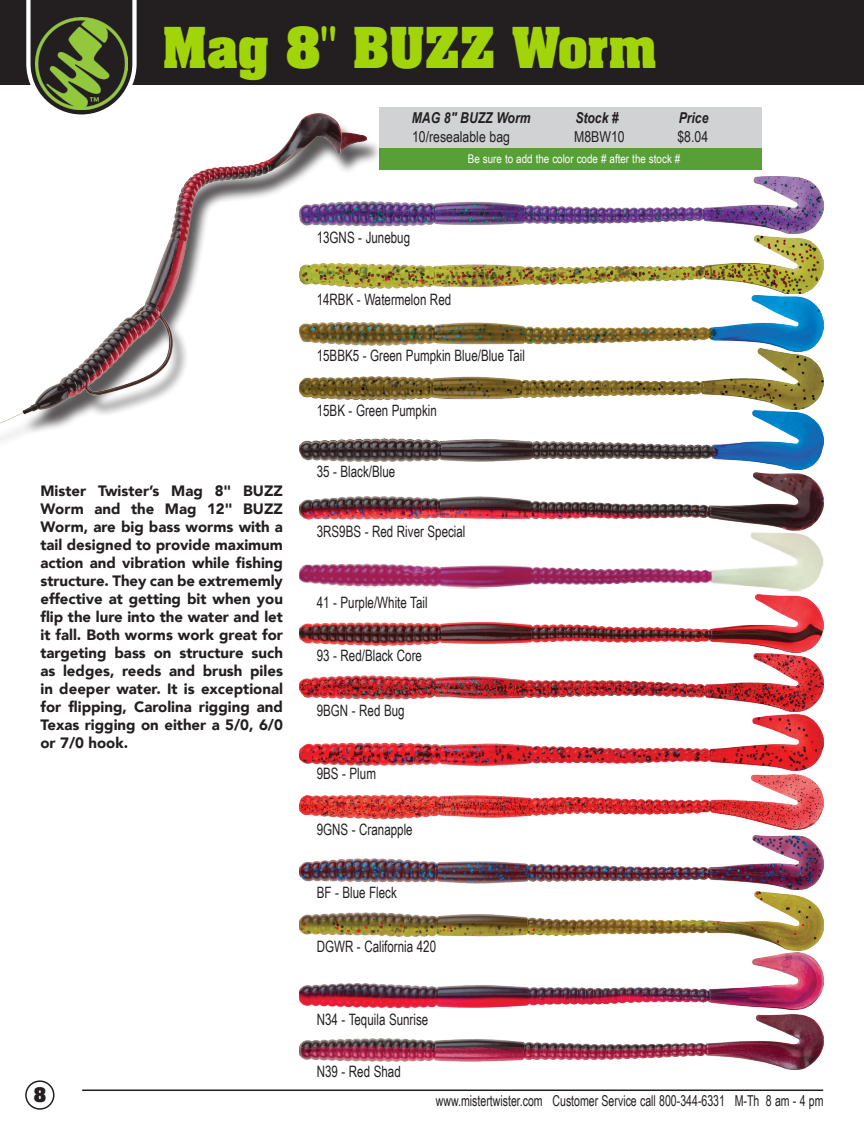
<style>
.page{position:relative;width:864px;height:1134px;background:#fff}
.page>*{position:absolute;margin:0;border:0;box-sizing:border-box;transform-origin:0 0}
.t1{font:700 48px "Aachen Std";color:#a2d40a}
.t2{font:700 17.1px "Aachen Std";color:#231f20}
.t3{font:15.75px "Arial Narrow";color:#231f20;scale:.9 1}
.t4{font:900 15px/18px "Avenir";color:#231f20;text-align:justify}
.t5{font:15px "Arial Narrow";color:#231f20;scale:.86 1}
.t6{font:15px "Arial Narrow";color:#231f20}
.t7{font:italic 700 15px "Arial Narrow";color:#231f20}
.t8{font:12px "Arial Narrow";color:#fff}
</style>
<div class="page">
<div style="left:0;top:0;width:864px;height:85px;background:#231f20"></div>
<hr style="left:82px;top:1090px;width:741px;height:1px;background:#231f20">
<svg style="left:26px;top:0;width:111px;height:113px"></svg>
<img style="left:35px;top:17px;width:93px;height:93px">
<img style="left:299px;top:775px;width:524px;height:55px">
<img style="left:299px;top:891px;width:524px;height:59px">
<img style="left:299px;top:1014px;width:524px;height:55px">
<img style="left:299px;top:835px;width:524px;height:54px">
<img style="left:299px;top:715px;width:524px;height:55px">
<img style="left:299px;top:472px;width:524px;height:56px">
<img style="left:299px;top:595px;width:524px;height:117px">
<img style="left:299px;top:953px;width:524px;height:56px">
<img style="left:299px;top:528px;width:524px;height:64px">
<div style="left:380px;top:107px;width:382px;height:63px;background:#d1d2d4"></div>
<div style="left:380px;top:148px;width:382px;height:22px;background:#589f38"></div>
<div style="left:0;top:119px;width:382px;height:342px;background:#fff"></div>
<img style="left:0;top:113px;width:366px;height:325px">
<img style="left:299px;top:351px;width:524px;height:118px">
<img style="left:299px;top:177px;width:524px;height:57px">
<img style="left:299px;top:236px;width:524px;height:115px">
<div style="left:25px;top:1080px;width:30px;height:30px;border:2px solid #231f20;border-radius:50%"></div>
<p class="t1" style="left:162px;top:13px;width:496px">Mag 8" BUZZ Worm</p>
<p class="t7" style="left:412px;top:106px;width:120px">MAG 8" BUZZ Worm</p>
<p class="t7" style="left:575px;top:106px;width:45px">Stock #</p>
<p class="t7" style="left:679px;top:106px;width:31px">Price</p>
<p class="t6" style="left:412px;top:126px;width:100px">10/resealable bag</p>
<p class="t6" style="left:574px;top:126px;width:52px">M8BW10</p>
<p class="t6" style="left:677px;top:126px;width:32px">$8.04</p>
<p class="t8" style="left:468px;top:150px;width:214px">Be sure to add the color code # after the stock #</p>
<p class="t3" style="left:317px;top:226px;width:105px">13GNS - Junebug</p>
<p class="t3" style="left:317px;top:288px;width:151px">14RBK - Watermelon Red</p>
<p class="t3" style="left:317px;top:344px;width:233px">15BBK5 - Green Pumpkin Blue/Blue Tail</p>
<p class="t3" style="left:317px;top:399px;width:135px">15BK - Green Pumpkin</p>
<p class="t4" style="left:40px;top:482px;width:244px">Mister Twister’s Mag 8" BUZZ Worm and the Mag 12" BUZZ Worm, are big bass worms with a tail designed to provide maximum action and vibration while fishing structure. They can be extrememly effective at getting bit when you flip the lure into the water and let it fall. Both worms work great for targeting bass on structure such as ledges, reeds and brush piles in deeper water. It is exceptional for flipping, Carolina rigging and Texas rigging on either a 5/0, 6/0 or 7/0 hook.</p>
<p class="t2" style="left:34px;top:1082px;width:14px">8</p>
<p class="t3" style="left:317px;top:460px;width:89px">35 - Black/Blue</p>
<p class="t3" style="left:317px;top:519px;width:167px">3RS9BS - Red River Special</p>
<p class="t3" style="left:317px;top:591px;width:125px">41 - Purple/White Tail</p>
<p class="t3" style="left:317px;top:644px;width:119px">93 - Red/Black Core</p>
<p class="t3" style="left:317px;top:699px;width:99px">9BGN - Red Bug</p>
<p class="t3" style="left:317px;top:762px;width:67px">9BS - Plum</p>
<p class="t3" style="left:317px;top:818px;width:108px">9GNS - Cranapple</p>
<p class="t3" style="left:317px;top:881px;width:91px">BF - Blue Fleck</p>
<p class="t3" style="left:317px;top:935px;width:134px">DGWR - California 420</p>
<p class="t3" style="left:317px;top:1007px;width:125px">N34 - Tequila Sunrise</p>
<p class="t3" style="left:317px;top:1060px;width:95px">N39 - Red Shad</p>
<p class="t5" style="left:436px;top:1089px;width:452px">www.mistertwister.com Customer Service call 800-344-6331 M-Th 8 am - 4 pm</p>
</div>
